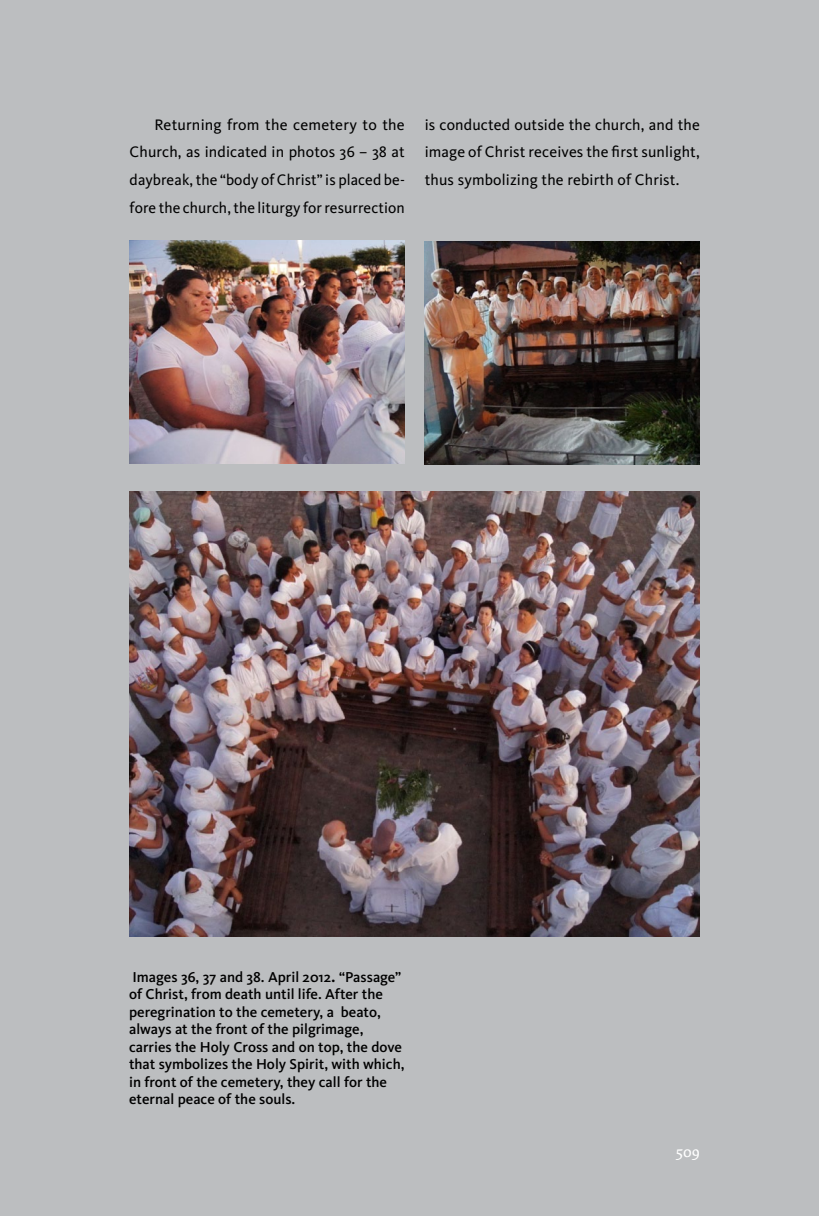
<style>
.page{position:relative;width:819px;height:1216px;background:#fff}
.page>*{position:absolute;margin:0;border:0;box-sizing:border-box;transform-origin:0 0}
.t1{font:16.28px "Dolly";color:#fff}
.t2{font:15.75px/27.8px "Kievit OT";letter-spacing:.005em;color:#000;text-align:justify}
.t3{font:500 14.88px/17.5px "Kievit OT";color:#000}
.s1{font-size:17.5px}
</style>
<div class="page">
<div style="left:0;top:0;width:819px;height:1215px;background:#bcbec0"></div>
<img style="left:129px;top:241px;width:275px;height:222px">
<img style="left:424px;top:241px;width:275px;height:223px">
<img style="left:129px;top:491px;width:570px;height:445px">
<p class="t2" style="left:130px;top:110px;width:277px;text-indent:25px">Returning from the cemetery to the Church, as indicated in photos 36 – 38 at daybreak, the “body of Christ” is placed be&shy;fore the church, the liturgy for resurrection</p>
<p class="t2" style="left:424px;top:110px;width:277px">is conducted outside the church, and the image of Christ receives the first sunlight, thus symbolizing the rebirth of Christ.</p>
<p class="t3" style="left:129px;top:967px;width:277px">Images 36, 37 and 38. April 2012<span class="s1">.</span> “Passage” of Christ, from death until life. After the peregrination to the cemetery, a beato, always at the front of the pilgrimage, carries the Holy Cross and on top, the dove that symbolizes the Holy Spirit, with which, in front of the cemetery, they call for the eternal peace of the souls.</p>
<p class="t1" style="left:676px;top:1141px;width:25px">509</p>
</div>
